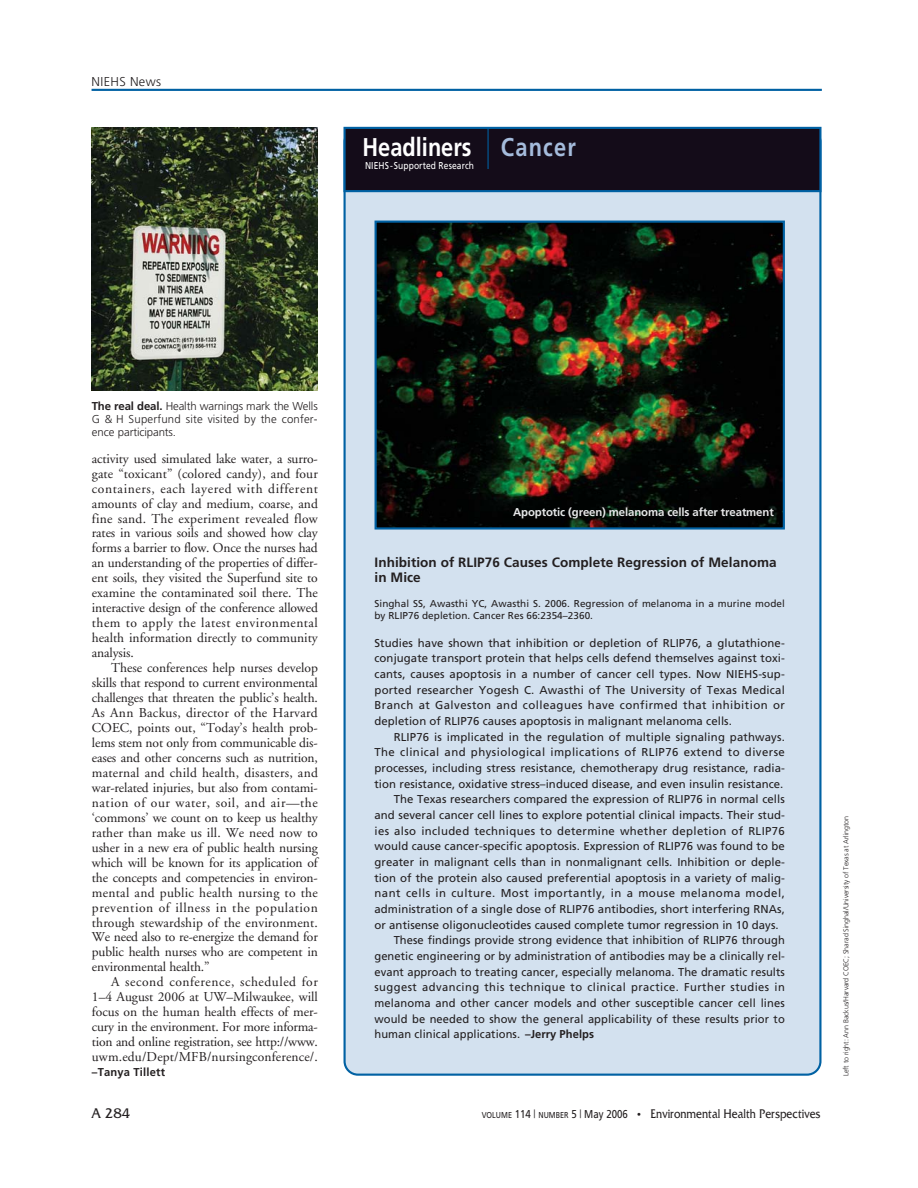
<style>
.page{position:relative;width:918px;height:1188px;background:#fff}
.page>*{position:absolute;margin:0;border:0;box-sizing:border-box;transform-origin:0 0}
.t1{font:700 25.65px "Frutiger";color:#fff;scale:.85 1}
.t2{font:14.25px "Friz Quadrata IT Cby BT";color:#231f20}
.t3{font:13.5px/15px "Adobe Garamond";letter-spacing:-.01em;color:#231f20;text-align:justify}
.t4{font:700 13.5px/15px "Frutiger";letter-spacing:.005em;color:#231f20}
.t5{font:12.9px "Friz Quadrata IT Cby BT";color:#231f20;scale:.85 1}
.t6{font:300 12.9px "Frutiger";letter-spacing:.03em;color:#231f20}
.t7{font:11.4px/15.6px "Frutiger";letter-spacing:.005em;color:#231f20;text-align:justify}
.t8{font:11.4px "Frutiger";letter-spacing:.04em;color:#231f20}
.t9{font:300 11.4px/12.9px "Frutiger";letter-spacing:.015em;color:#231f20;text-align:justify}
.t10{font:11.4px "Frutiger";letter-spacing:.03em;color:#231f20}
.t11{font:11.4px "Frutiger";letter-spacing:.045em;color:#231f20}
.t12{font:700 11.4px "Frutiger";letter-spacing:-.01em;color:#e6e7e8}
.t13{font:700 11.4px "Frutiger";letter-spacing:.015em;color:#231f20}
.t14{font:10.05px/12.8px "Frutiger";letter-spacing:.005em;color:#231f20}
.t15{font:10.05px "Frutiger";letter-spacing:.01em;color:#fff;scale:.85 1}
.t16{font:300 7.2px "Frutiger";letter-spacing:-.01em;color:#231f20}
.s1{color:#a5bcdc}
.s2{font-weight:700}
.s3{font-family:"Frutiger";font-size:8.55px}
.s4{font-family:"Frutiger";font-size:11.4px}
.s5{font-family:"Frutiger";font-weight:300;font-size:11.4px}
.s6{font-size:10.05px}
</style>
<div class="page">
<hr style="left:92px;top:89px;width:730px;height:2px;background:#0061a3">
<div style="left:344px;top:192px;width:478px;height:884px;background:#d3e1ef"></div>
<img style="left:378px;top:224px;width:404px;height:303px">
<div style="left:375px;top:221px;width:410px;height:309px;border:2px solid #0061a3"></div>
<div style="left:345px;top:128px;width:475px;height:63px;background:#140c19"></div>
<div style="left:343px;top:127px;width:479px;height:65px;border:2px solid #0061a3"></div>
<hr style="left:488px;top:128px;width:1px;height:41px;background:#0061a3">
<img style="left:92px;top:128px;width:226px;height:262px">
<p class="t6" style="left:92px;top:76px;width:71px">NIEHS News</p>
<h1 class="t1" style="left:363px;top:137px;width:253px">Headliners <span class="s1">Cancer</span></h1>
<p class="t15" style="left:365px;top:161px;width:130px">NIEHS-Supported Research</p>
<p class="t9" style="left:92px;top:400px;width:228px"><span class="s2">The real deal.</span> Health warnings mark the Wells G &amp; H Superfund site visited by the confer&shy;ence participants.</p>
<p class="t3" style="left:92px;top:452px;width:227px">activity used simulated lake water, a surro&shy;gate “toxicant” (colored candy), and four containers, each layered with different amounts of clay and medium, coarse, and fine sand. The experiment revealed flow rates in various soils and showed how clay forms a barrier to flow. Once the nurses had an understanding of the properties of differ&shy;ent soils, they visited the Superfund site to examine the contaminated soil there. The interactive design of the conference allowed them to apply the latest environmental health information directly to community analysis.</p>
<p class="t3" style="left:92px;top:662px;width:228px;text-indent:19px">These conferences help nurses develop skills that respond to current environmental challenges that threaten the public’s health.<br>As Ann Backus, director of the Harvard COEC, points out, “Today’s health prob&shy;lems stem not only from communicable dis&shy;eases and other concerns such as nutrition, maternal and child health, disasters, and war-related injuries, but also from contami&shy;nation of our water, soil, and air—the ‘commons’ we count on to keep us healthy rather than make us ill. We need now to usher in a new era of public health nursing which will be known for its application of the concepts and competencies in environ&shy;mental and public health nursing to the prevention of illness in the population through stewardship of the environment.<br>We need also to re-energize the demand for public health nurses who are competent in environmental health.”</p>
<p class="t3" style="left:92px;top:976px;width:227px;text-indent:19px">A second conference, scheduled for 1–4 August 2006 at UW–Milwaukee, will focus on the human health effects of mer&shy;cury in the environment. For more informa&shy;tion and online registration, see http://www. uwm.edu/Dept/MFB/nursingconference/.</p>
<p class="t13" style="left:92px;top:1068px;width:75px">–Tanya Tillett</p>
<p class="t2" style="left:92px;top:1108px;width:40px">A 284</p>
<p class="t5" style="left:482px;top:1109px;width:400px"><span class="s3">VOLUME</span> <span class="s4">114</span> <span class="s5">|</span> <span class="s3">NUMBER</span> <span class="s4">5</span> <span class="s5">|</span> <span class="s4">May 2006</span> <span class="s6">•</span> Environmental Health Perspectives</p>
<p class="t12" style="left:513px;top:508px;width:262px">Apoptotic (green) melanoma cells after treatment</p>
<p class="t4" style="left:374px;top:556px;width:404px">Inhibition of RLIP76 Causes Complete Regression of Melanoma in Mice</p>
<p class="t14" style="left:374px;top:598px;width:412px">Singhal SS, Awasthi YC, Awasthi S. 2006. Regression of melanoma in a murine model by RLIP76 depletion. Cancer Res 66:2354–2360.</p>
<p class="t7" style="left:374px;top:636px;width:412px">Studies have shown that inhibition or depletion of RLIP76, a glutathione&shy;conjugate transport protein that helps cells defend themselves against toxi&shy;cants, causes apoptosis in a number of cancer cell types. Now NIEHS-sup&shy;ported researcher Yogesh C. Awasthi of The University of Texas Medical Branch at Galveston and colleagues have confirmed that inhibition or depletion of RLIP76 causes apoptosis in malignant melanoma cells.</p>
<p class="t7" style="left:394px;top:730px;width:393px">RLIP76 is implicated in the regulation of multiple signaling pathways.</p>
<p class="t8" style="left:374px;top:748px;width:412px">The clinical and physiological implications of RLIP76 extend to diverse</p>
<p class="t7" style="left:374px;top:761px;width:412px">processes, including stress resistance, chemotherapy drug resistance, radia-</p>
<p class="t7" style="left:374px;top:777px;width:410px">tion resistance, oxidative stress–induced disease, and even insulin resistance.</p>
<p class="t7" style="left:394px;top:792px;width:393px">The Texas researchers compared the expression of RLIP76 in normal cells</p>
<p class="t7" style="left:374px;top:808px;width:412px">and several cancer cell lines to explore potential clinical impacts. Their stud-</p>
<p class="t10" style="left:374px;top:826px;width:412px">ies also included techniques to determine whether depletion of RLIP76</p>
<p class="t7" style="left:374px;top:839px;width:412px">would cause cancer-specific apoptosis. Expression of RLIP76 was found to be</p>
<p class="t7" style="left:374px;top:855px;width:412px">greater in malignant cells than in nonmalignant cells. Inhibition or deple-</p>
<p class="t7" style="left:374px;top:871px;width:412px">tion of the protein also caused preferential apoptosis in a variety of malig-</p>
<p class="t11" style="left:374px;top:889px;width:412px">nant cells in culture. Most importantly, in a mouse melanoma model,</p>
<p class="t7" style="left:374px;top:902px;width:412px">administration of a single dose of RLIP76 antibodies, short interfering RNAs,</p>
<p class="t7" style="left:374px;top:918px;width:406px">or antisense oligonucleotides caused complete tumor regression in 10 days.</p>
<p class="t7" style="left:394px;top:933px;width:393px">These findings provide strong evidence that inhibition of RLIP76 through</p>
<p class="t7" style="left:374px;top:949px;width:412px">genetic engineering or by administration of antibodies may be a clinically rel-</p>
<p class="t7" style="left:374px;top:965px;width:412px">evant approach to treating cancer, especially melanoma. The dramatic results</p>
<p class="t8" style="left:374px;top:983px;width:412px">suggest advancing this technique to clinical practice. Further studies in</p>
<p class="t7" style="left:374px;top:996px;width:412px">melanoma and other cancer models and other susceptible cancer cell lines</p>
<p class="t7" style="left:374px;top:1012px;width:412px">would be needed to show the general applicability of these results prior to</p>
<p class="t7" style="left:374px;top:1028px;width:221px">human clinical applications. <span class="s2">–Jerry Phelps</span></p>
<p class="t16" style="left:843px;top:1076px;width:262px;rotate:-90deg">Left to right: Ann Backus/Harvard COEC; Sharad Singhal/University of Texas at Arlington</p>
</div>
